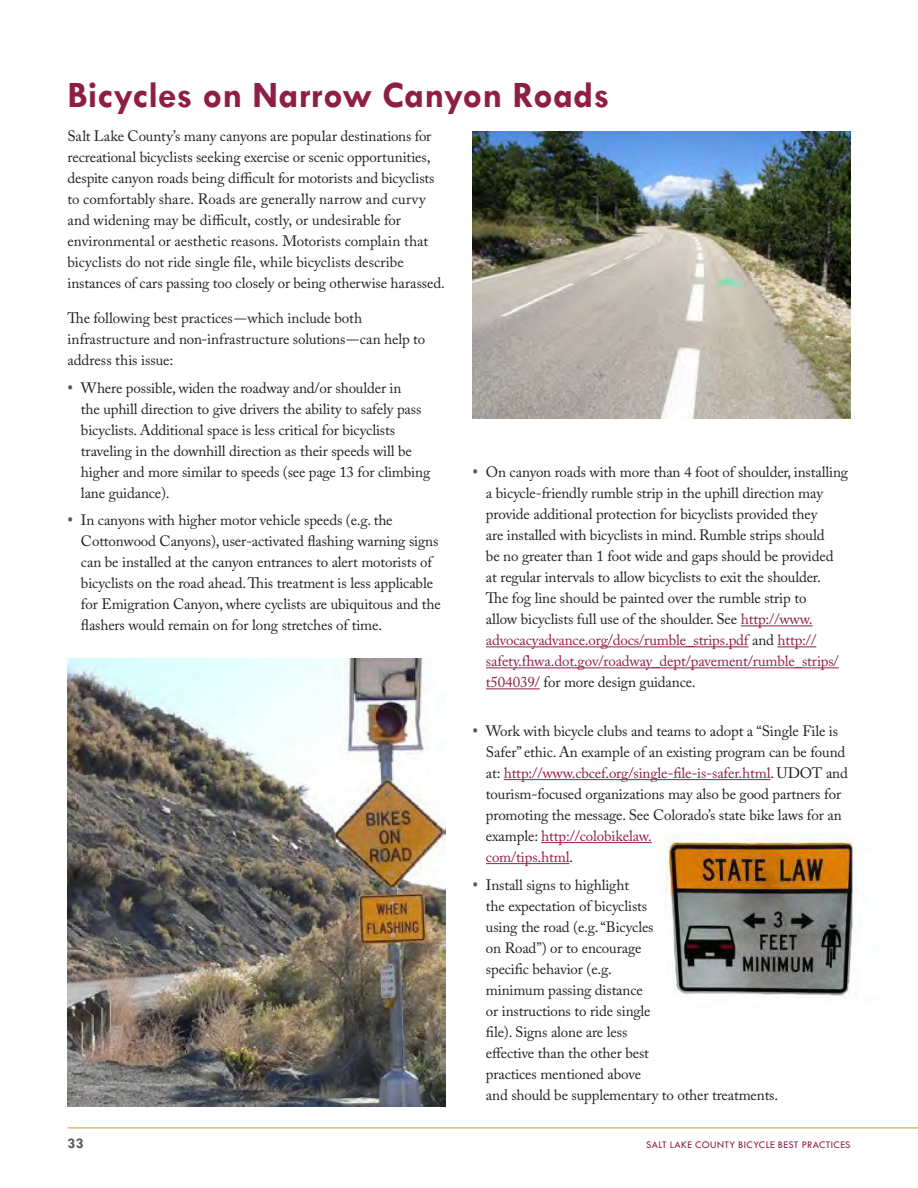
<style>
.page{position:relative;width:918px;height:1188px;background:#fff}
.page>*{position:absolute;margin:0;border:0;box-sizing:border-box;transform-origin:0 0}
.t1{font:700 37.5px "Tw Cen";letter-spacing:.01em;color:#8f1e43}
.t2{font:15px/21px "Adobe Caslon Pro";letter-spacing:-.01em;color:#231f20}
.t3{font:700 15px "Tw Cen";color:#57585a}
.t4{font:10.5px "Tw Cen";letter-spacing:.03em;color:#8f1e43}
.s1{font-family:"Roboto";font-weight:900;color:#57585a}
.s2{color:#8f1e43}
</style>
<div class="page">
<hr style="left:68px;top:1128px;width:850px;height:1px;background:#c8992b">
<hr style="left:741px;top:625px;width:72px;height:1px;background:#8f1e43">
<hr style="left:486px;top:646px;width:262px;height:1px;background:#8f1e43">
<hr style="left:777px;top:646px;width:39px;height:1px;background:#8f1e43">
<hr style="left:486px;top:667px;width:353px;height:1px;background:#8f1e43">
<hr style="left:486px;top:688px;width:54px;height:1px;background:#8f1e43">
<hr style="left:504px;top:779px;width:266px;height:1px;background:#8f1e43">
<hr style="left:541px;top:842px;width:111px;height:1px;background:#8f1e43">
<hr style="left:486px;top:863px;width:83px;height:1px;background:#8f1e43">
<img style="left:68px;top:659px;width:378px;height:448px">
<img style="left:664px;top:835px;width:193px;height:163px">
<img style="left:472px;top:132px;width:378px;height:286px">
<h1 class="t1" style="left:68px;top:72px;width:543px">Bicycles on Narrow Canyon Roads</h1>
<p class="t2" style="left:68px;top:126px;width:379px">Salt Lake County’s many canyons are popular destinations for recreational bicyclists seeking exercise or scenic opportunities, despite canyon roads being difficult for motorists and bicyclists to comfortably share. Roads are generally narrow and curvy and widening may be difficult, costly, or undesirable for environmental or aesthetic reasons. Motorists complain that bicyclists do not ride single file, while bicyclists describe instances of cars passing too closely or being otherwise harassed.</p>
<p class="t2" style="left:67px;top:307px;width:359px">The following best practices—which include both infrastructure and non-infrastructure solutions—can help to address this issue:</p>
<p class="t2" style="left:81px;top:377px;width:351px;text-indent:-14px"><span class="s1">•</span> Where possible, widen the roadway and/or shoulder in<br>the uphill direction to give drivers the ability to safely pass bicyclists. Additional space is less critical for bicyclists traveling in the downhill direction as their speeds will be higher and more similar to speeds (see page 13 for climbing lane guidance).</p>
<p class="t2" style="left:81px;top:510px;width:361px;text-indent:-14px"><span class="s1">•</span> In canyons with higher motor vehicle speeds (e.g. the Cottonwood Canyons), user-activated flashing warning signs can be installed at the canyon entrances to alert motorists of bicyclists on the road ahead. This treatment is less applicable for Emigration Canyon, where cyclists are ubiquitous and the flashers would remain on for long stretches of time.</p>
<p class="t2" style="left:486px;top:462px;width:364px;text-indent:-14px"><span class="s1">•</span> On canyon roads with more than 4 foot of shoulder, installing a bicycle-friendly rumble strip in the uphill direction may provide additional protection for bicyclists provided they<br>are installed with bicyclists in mind. Rumble strips should<br>be no greater than 1 foot wide and gaps should be provided at regular intervals to allow bicyclists to exit the shoulder.<br>The fog line should be painted over the rumble strip to<br>allow bicyclists full use of the shoulder. See <span class="s2">http://www. advocacyadvance.org/docs/rumble_strips.pdf</span> and <span class="s2">http:// safety.fhwa.dot.gov/roadway_dept/pavement/rumble_strips/ t504039/</span> for more design guidance.</p>
<p class="t2" style="left:486px;top:720px;width:363px;text-indent:-14px"><span class="s1">•</span> Work with bicycle clubs and teams to adopt a “Single File is Safer” ethic. An example of an existing program can be found at: <span class="s2">http://www.cbcef.org/single-file-is-safer.html</span>. UDOT and tourism-focused organizations may also be good partners for promoting the message. See Colorado’s state bike laws for an example: <span class="s2">http://colobikelaw.<br>com/tips.html</span>.</p>
<p class="t2" style="left:486px;top:874px;width:294px;text-indent:-14px"><span class="s1">•</span> Install signs to highlight<br>the expectation of bicyclists<br>using the road (e.g. “Bicycles<br>on Road”) or to encourage<br>specific behavior (e.g.<br>minimum passing distance<br>or instructions to ride single<br>file). Signs alone are less<br>effective than the other best<br>practices mentioned above<br>and should be supplementary to other treatments.</p>
<p class="t3" style="left:68px;top:1134px;width:18px">33</p>
<p class="t4" style="left:646px;top:1138px;width:205px">SALT LAKE COUNTY BICYCLE BEST PRACTICES</p>
</div>
